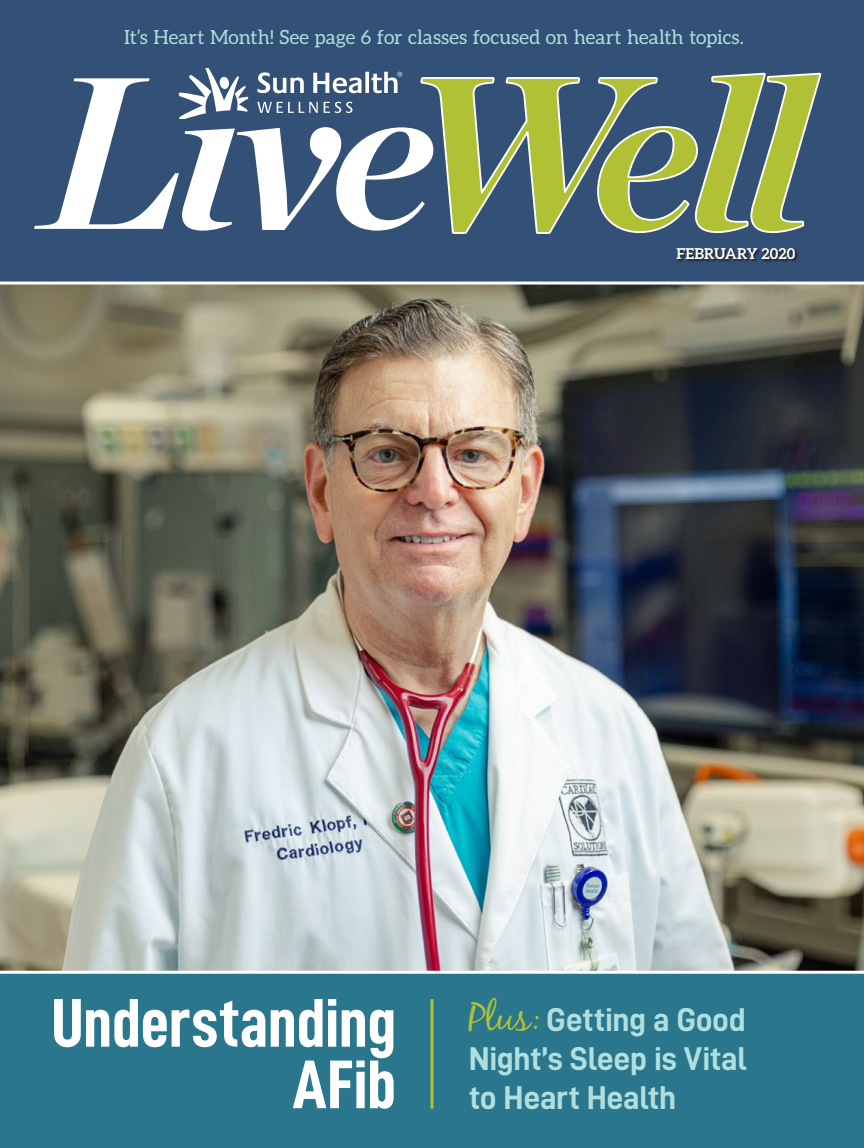
<style>
.page{position:relative;width:864px;height:1148px;background:#fff}
.page>*{position:absolute;margin:0;border:0;box-sizing:border-box;transform-origin:0 0}
.t1{font:69px/61.5px "D DIN Condensed Bold";letter-spacing:-.01em;color:#fff;text-align:right}
.t2{font:33px/39px "D DIN Bold";letter-spacing:-.01em;color:#b0dfdd;text-align:justify}
.t3{font:19.5px "Aleo";letter-spacing:.005em;color:#b0dfdd}
.t4{font:700 15px "Aleo";letter-spacing:.01em;color:#fff}
.s1{font-family:"Black Jack";font-size:37.5px;color:#b0c136}
</style>
<div class="page">
<img style="left:0;top:286px;width:864px;height:683px">
<div style="left:0;top:0;width:864px;height:286px;background:#335076"></div>
<div style="left:0;top:969px;width:864px;height:179px;background:#29768d"></div>
<svg style="left:419px;top:62px;width:404px;height:213px;background:#637a6c"></svg>
<svg style="left:34px;top:78px;width:399px;height:153px;fill:#335076"></svg>
<svg style="left:257px;top:102px;width:61px;height:11px"></svg>
<svg style="left:324px;top:102px;width:28px;height:11px"></svg>
<svg style="left:179px;top:68px;width:69px;height:50px"></svg>
<svg style="left:258px;top:72px;width:46px;height:21px"></svg>
<svg style="left:313px;top:73px;width:49px;height:20px"></svg>
<svg style="left:365px;top:72px;width:4px;height:21px"></svg>
<svg style="left:372px;top:72px;width:30px;height:21px"></svg>
<svg style="left:430px;top:999px;width:4px;height:109px"></svg>
<p class="t3" style="left:124px;top:26px;width:621px">It’s Heart Month! See page 6 for classes focused on heart health topics.</p>
<p class="t4" style="left:677px;top:245px;width:120px">FEBRUARY 2020</p>
<h1 class="t1" style="left:51px;top:990px;width:347px">Understanding<br>AFib</h1>
<h2 class="t2" style="left:469px;top:999px;width:279px"><span class="s1">Plus:</span> Getting a Good Night’s Sleep is Vital to Heart Health</h2>
</div>
